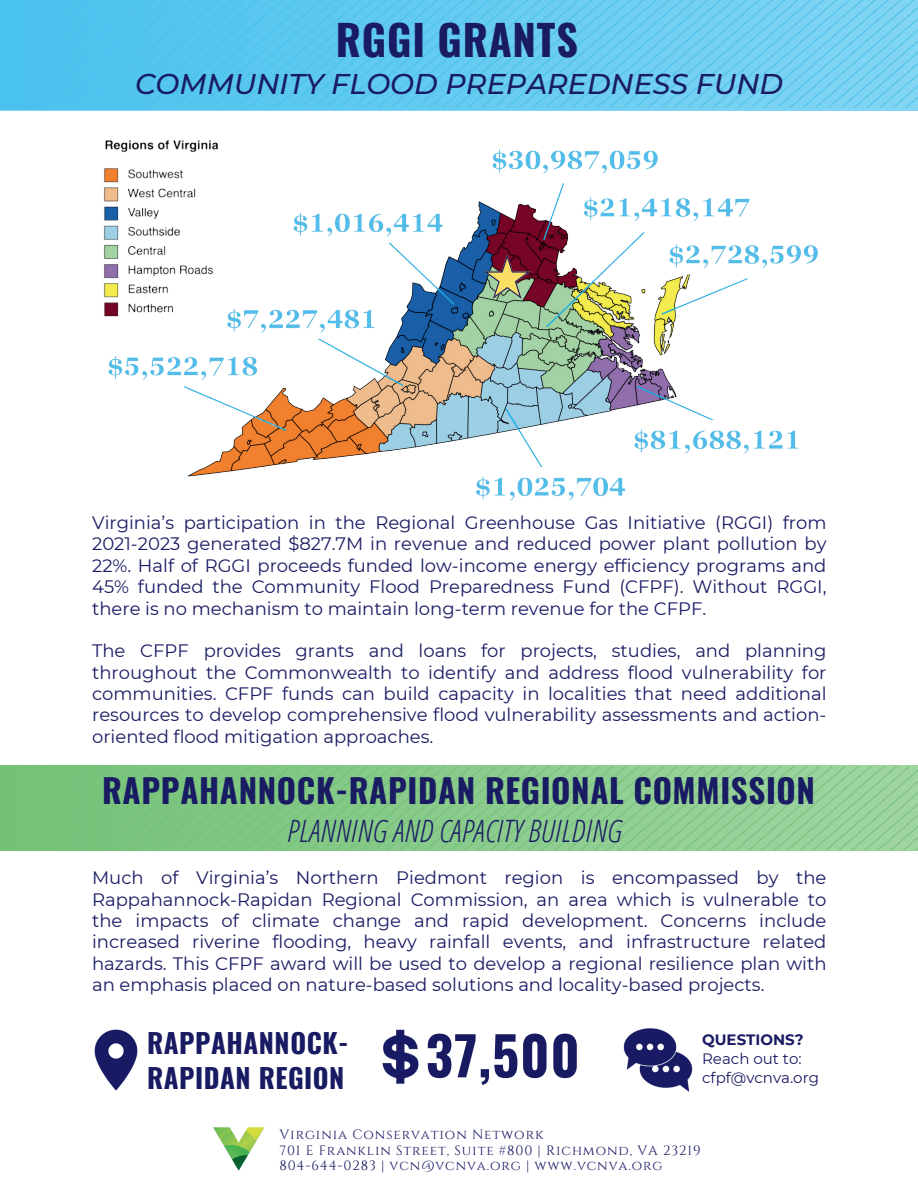
<style>
.page{position:relative;width:918px;height:1188px;background:#fff}
.page>*{position:absolute;margin:0;border:0;box-sizing:border-box;transform-origin:0 0}
.t1{font:700 53.25px "Oswald";color:#181b62}
.t2{font:700 42px "Oswald";letter-spacing:.02em;color:#191b63}
.t3{font:700 33px "Oswald";letter-spacing:.02em;color:#191b63}
.t4{font:italic 300 30.75px "Open Sans Condensed";letter-spacing:.01em;color:#191b63}
.t5{font:italic 500 28.5px "Montserrat";color:#191b63}
.t6{font:700 27px/34.8px "Oswald";letter-spacing:.02em;color:#181b62}
.t7{font:18px/21.3px "Montserrat";color:#191b63;text-align:justify}
.t8{font:15px "Montserrat";color:#191b63}
.t9{font:700 15px "Montserrat";color:#191b63}
.t10{font:13.5px/15.8px "Cinzel";letter-spacing:.065em;color:#191b63}
</style>
<div class="page">
<svg style="left:0;top:0;width:918px;height:111px"></svg>
<svg style="left:0;top:765px;width:918px;height:86px"></svg>
<img style="left:213px;top:1127px;width:52px;height:44px">
<img style="left:94px;top:1029px;width:44px;height:62px">
<img style="left:623px;top:1028px;width:70px;height:64px">
<img style="left:382px;top:1029px;width:37px;height:55px">
<img style="left:108px;top:149px;width:710px;height:352px">
<div style="left:188px;top:189px;width:78px;height:109px;background:#fff"></div>
<img style="left:103px;top:140px;width:125px;height:189px">
<svg style="left:484px;top:254px;width:47px;height:45px"></svg>
<h2 class="t2" style="left:336px;top:18px;width:244px">RGGI GRANTS</h2>
<h3 class="t5" style="left:135px;top:64px;width:650px">COMMUNITY FLOOD PREPAREDNESS FUND</h3>
<p class="t7" style="left:92px;top:511px;width:736px">Virginia’s participation in the Regional Greenhouse Gas Initiative (RGGI) from 2021-2023 generated $827.7M in revenue and reduced power plant pollution by 22%. Half of RGGI proceeds funded low-income energy efficiency programs and 45% funded the Community Flood Preparedness Fund (CFPF). Without RGGI, there is no mechanism to maintain long-term revenue for the CFPF.</p>
<p class="t7" style="left:92px;top:640px;width:736px">The CFPF provides grants and loans for projects, studies, and planning throughout the Commonwealth to identify and address flood vulnerability for communities. CFPF funds can build capacity in localities that need additional resources to develop comprehensive flood vulnerability assessments and action&shy;oriented flood mitigation approaches.</p>
<h3 class="t3" style="left:102px;top:774px;width:714px">RAPPAHANNOCK-RAPIDAN REGIONAL COMMISSION</h3>
<h3 class="t4" style="left:287px;top:810px;width:336px">PLANNING AND CAPACITY BUILDING</h3>
<p class="t7" style="left:92px;top:867px;width:736px">Much of Virginia’s Northern Piedmont region is encompassed by the Rappahannock-Rapidan Regional Commission, an area which is vulnerable to the impacts of climate change and rapid development. Concerns include increased riverine flooding, heavy rainfall events, and infrastructure related hazards. This CFPF award will be used to develop a regional resilience plan with an emphasis placed on nature-based solutions and locality-based projects.</p>
<h3 class="t6" style="left:147px;top:1027px;width:203px">RAPPAHANNOCK-<br>RAPIDAN REGION</h3>
<p class="t10" style="left:279px;top:1126px;width:423px">Virginia Conservation Network<br>701 E Franklin Street, Suite #800 | Richmond, VA 23219<br>804-644-0283 | vcn@vcnva.org | www.vcnva.org</p>
<h1 class="t1" style="left:426px;top:1028px;width:155px">37,500</h1>
<p class="t9" style="left:702px;top:1028px;width:103px">QUESTIONS?</p>
<p class="t8" style="left:702px;top:1048px;width:101px">Reach out to:</p>
<p class="t8" style="left:702px;top:1067px;width:118px">cfpf@vcnva.org</p>
</div>
